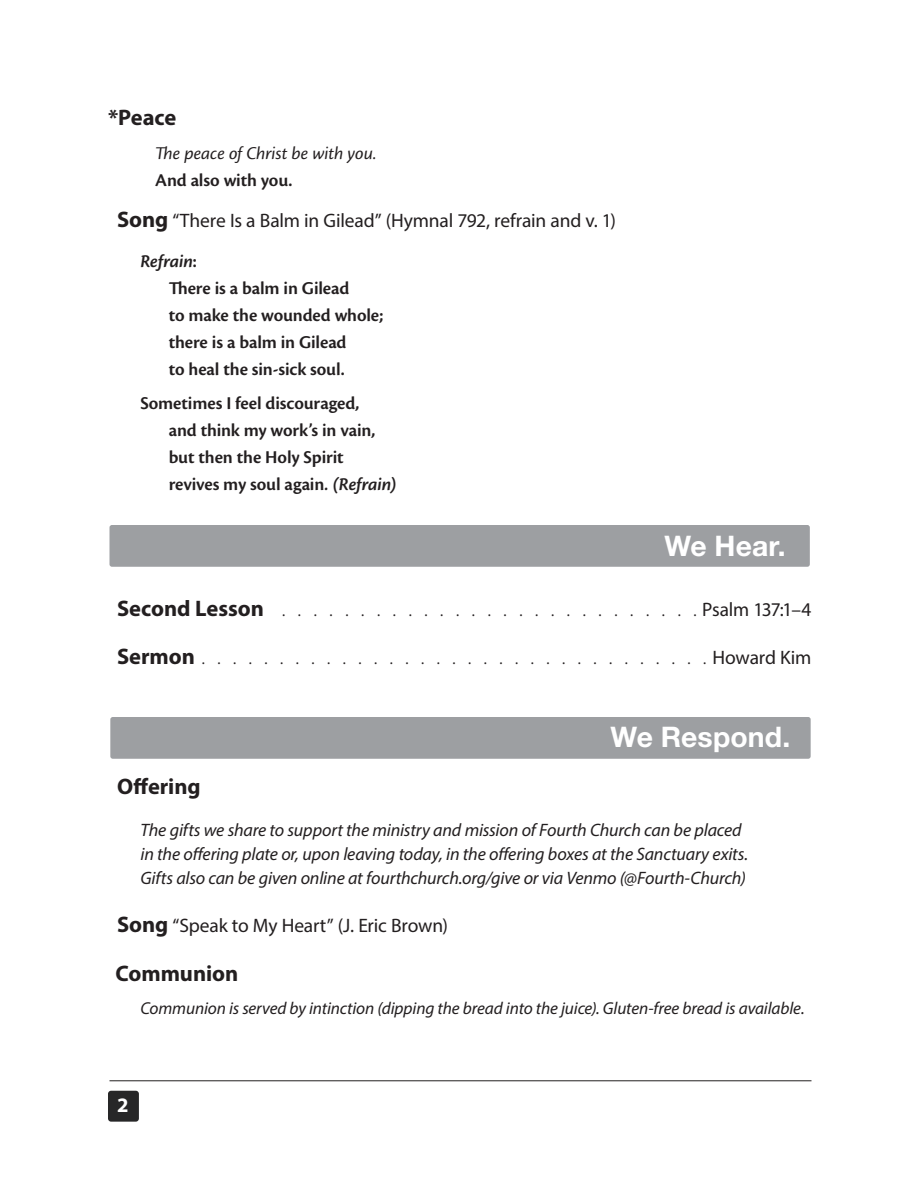
<style>
.page{position:relative;width:918px;height:1188px;background:#fff}
.page>*{position:absolute;margin:0;border:0;box-sizing:border-box;transform-origin:0 0}
.t1{font:700 28.35px "Helvetica Neue LT Std";letter-spacing:.005em;color:#fff}
.t2{font:700 22.5px "Myriad Pro";letter-spacing:-.005em;color:#231f20}
.t3{font:700 20.7px "Myriad Pro";color:#fff}
.t4{font:19.5px "Myriad Pro";letter-spacing:-.01em;color:#231f20}
.t5{font:600 18.75px "Cronos Pro";letter-spacing:-.01em;color:#231f20}
.t6{font:italic 18.75px "Cronos Pro";letter-spacing:-.005em;color:#231f20}
.t7{font:italic 600 18.75px "Cronos Pro";letter-spacing:-.005em;color:#231f20}
.t8{font:italic 18px/24px "Myriad Pro";letter-spacing:-.01em;color:#231f20}
.t9{font:italic 17.25px "Myriad Pro";letter-spacing:-.01em;color:#231f20}
.t10{font:15px "Myriad Pro";color:#231f20}
.s1{font-weight:700;font-size:22.5px}
.s2{font-style:normal}
.s3{font-style:italic}
.s4{font-size:19.5px}
</style>
<div class="page">
<div style="left:108px;top:1091px;width:31px;height:31px;background:#272728;border-radius:3px"></div>
<div style="left:110px;top:717px;width:701px;height:42px;background:#9d9fa2;border-radius:2px"></div>
<div style="left:110px;top:525px;width:700px;height:42px;background:#9d9fa2;border-radius:2px"></div>
<hr style="left:110px;top:1080px;width:702px;height:1px;background:#231f20">
<p class="t2" style="left:108px;top:103px;width:70px">*Peace</p>
<p class="t6" style="left:155px;top:142px;width:223px">The peace of Christ be with you.</p>
<p class="t5" style="left:155px;top:169px;width:139px">And also with you.</p>
<p class="t4" style="left:117px;top:208px;width:500px"><span class="s1">Song</span> “There Is a Balm in Gilead” (Hymnal 792, refrain and v. 1)</p>
<p class="t7" style="left:140px;top:251px;width:58px">Refrain<span class="s2">:</span></p>
<p class="t5" style="left:169px;top:278px;width:182px">There is a balm in Gilead</p>
<p class="t5" style="left:169px;top:305px;width:216px">to make the wounded whole;</p>
<p class="t5" style="left:169px;top:332px;width:179px">there is a balm in Gilead</p>
<p class="t5" style="left:169px;top:359px;width:177px">to heal the sin-sick soul.</p>
<p class="t5" style="left:140px;top:393px;width:221px">Sometimes I feel discouraged,</p>
<p class="t5" style="left:169px;top:420px;width:208px">and think my work’s in vain,</p>
<p class="t5" style="left:169px;top:447px;width:177px">but then the Holy Spirit</p>
<p class="t5" style="left:169px;top:474px;width:229px">revives my soul again<span class="s3">. (Refrain)</span></p>
<p class="t1" style="left:664px;top:528px;width:123px">We Hear.</p>
<p class="t10" style="left:117px;top:602px;width:696px"><span class="s1">Second Lesson</span> . . . . . . . . . . . . . . . . . . . . . . . . . . . <span class="s4">Psalm 137:1–4</span></p>
<p class="t2" style="left:117px;top:642px;width:79px">Sermon</p>
<p class="t4" style="left:712px;top:646px;width:101px">Howard Kim</p>
<p class="t1" style="left:611px;top:719px;width:181px">We Respond.</p>
<p class="t2" style="left:117px;top:772px;width:85px">Offering</p>
<p class="t8" style="left:140px;top:818px;width:609px">The gifts we share to support the ministry and mission of Fourth Church can be placed in the offering plate or, upon leaving today, in the offering boxes at the Sanctuary exits.<br>Gifts also can be given online at fourthchurch.org/give or via Venmo (@Fourth-Church)</p>
<p class="t4" style="left:117px;top:913px;width:332px"><span class="s1">Song</span> “Speak to My Heart” (J. Eric Brown)</p>
<p class="t2" style="left:116px;top:959px;width:124px">Communion</p>
<p class="t9" style="left:140px;top:997px;width:666px">Communion is served by intinction (dipping the bread into the juice). Gluten-free bread is available.</p>
<p class="t3" style="left:117px;top:1092px;width:13px">2</p>
</div>
